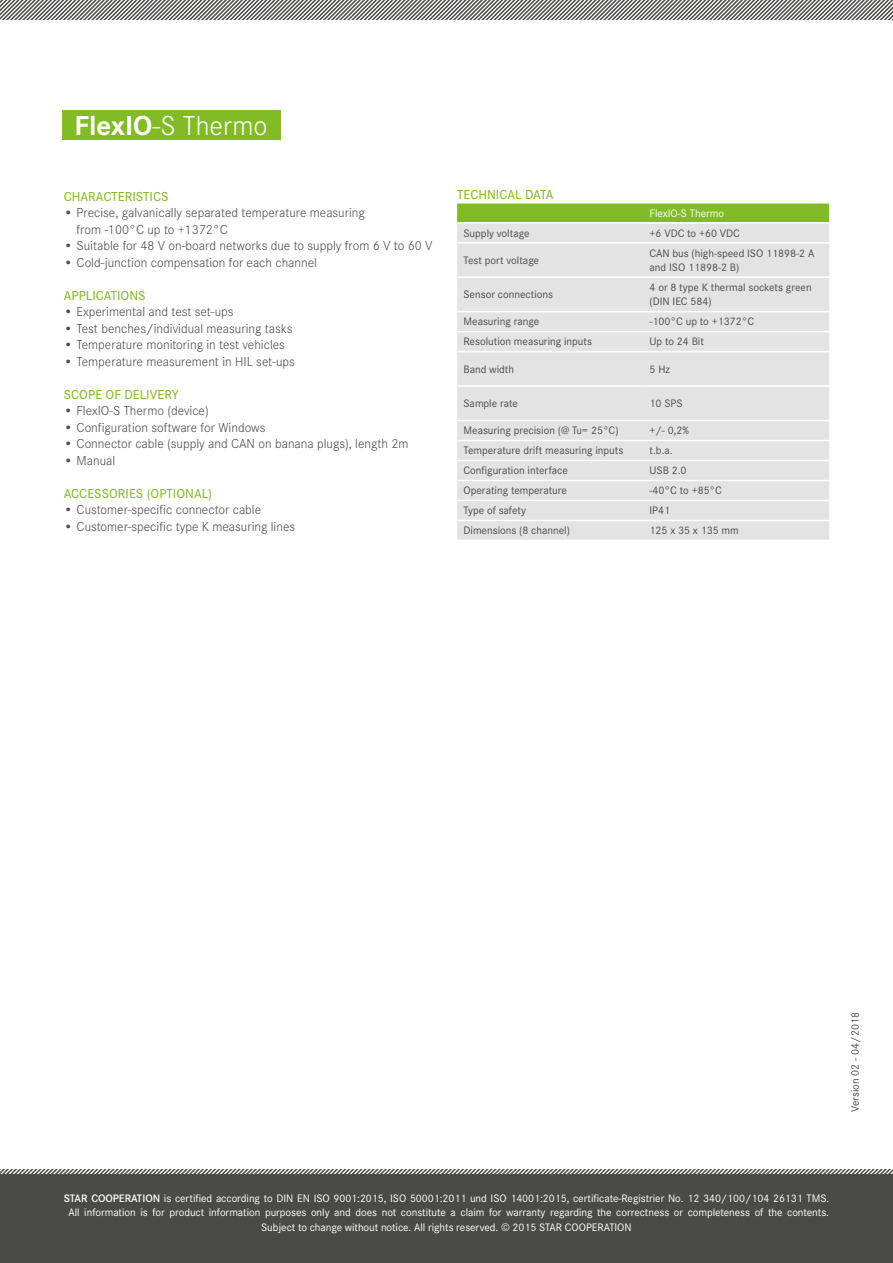
<style>
.page{position:relative;width:893px;height:1263px;background:#fff}
.page>*{position:absolute;margin:0;border:0;box-sizing:border-box;transform-origin:0 0}
.t1{font:300 28.5px "Corporate S";color:#fff}
.t2{font:300 13.5px/16.5px "Corporate S";color:#4a4a49}
.Headlines{font:500 13.5px "Corporate S";color:#83bb26}
.Fließtext{font:500 13.5px "Corporate S";color:#83bb26}
.Tabelle{font:11.25px/14.2px "Corporate S";color:#4a4a49}
.Tabelle-2{font:11.25px/14.2px "Corporate S";letter-spacing:-.005em;color:#fff;text-align:center}
.s1{font-weight:700}
.s2{font-weight:600}
</style>
<div class="page">
<div style="left:0;top:1181px;width:893px;height:82px;background:#4a4a49"></div>
<svg style="left:0;top:1169px;width:893px;height:12px;background:#6c6c6b"></svg>
<svg style="left:0;top:0;width:893px;height:20px"></svg>
<div style="left:63px;top:110px;width:218px;height:30px;background:#83bb26"></div>
<div style="left:457px;top:204px;width:372px;height:18px;background:#83bb26"></div>
<div style="left:457px;top:224px;width:372px;height:316px;background:#e3e3e3"></div>
<hr style="left:457px;top:242px;width:186px;height:2px;background:#fff">
<hr style="left:643px;top:242px;width:186px;height:2px;background:#fff">
<hr style="left:457px;top:276px;width:186px;height:2px;background:#fff">
<hr style="left:643px;top:276px;width:186px;height:2px;background:#fff">
<hr style="left:457px;top:311px;width:186px;height:1px;background:#fff">
<hr style="left:643px;top:311px;width:186px;height:1px;background:#fff">
<hr style="left:457px;top:331px;width:186px;height:1px;background:#fff">
<hr style="left:643px;top:331px;width:186px;height:1px;background:#fff">
<hr style="left:457px;top:351px;width:186px;height:1px;background:#fff">
<hr style="left:643px;top:351px;width:186px;height:1px;background:#fff">
<hr style="left:457px;top:385px;width:186px;height:2px;background:#fff">
<hr style="left:643px;top:385px;width:186px;height:2px;background:#fff">
<hr style="left:457px;top:420px;width:186px;height:1px;background:#fff">
<hr style="left:643px;top:420px;width:186px;height:1px;background:#fff">
<hr style="left:457px;top:440px;width:186px;height:1px;background:#fff">
<hr style="left:643px;top:440px;width:186px;height:1px;background:#fff">
<hr style="left:457px;top:460px;width:186px;height:1px;background:#fff">
<hr style="left:643px;top:460px;width:186px;height:1px;background:#fff">
<hr style="left:457px;top:480px;width:186px;height:1px;background:#fff">
<hr style="left:643px;top:480px;width:186px;height:1px;background:#fff">
<hr style="left:457px;top:500px;width:186px;height:1px;background:#fff">
<hr style="left:643px;top:500px;width:186px;height:1px;background:#fff">
<hr style="left:457px;top:520px;width:186px;height:1px;background:#fff">
<hr style="left:643px;top:520px;width:186px;height:1px;background:#fff">
<p class="t1" style="left:74px;top:109px;width:195px"><span class="s1">FlexIO</span>-S Thermo</p>
<p class="Headlines" style="left:64px;top:188px;width:106px">CHARACTERISTICS</p>
<p class="t2" style="left:77px;top:204px;width:290px;text-indent:-13px">• Precise, galvanically separated temperature measuring from -100°C up to +1372°C</p>
<p class="t2" style="left:64px;top:237px;width:370px">• Suitable for 48 V on-board networks due to supply from 6 V to 60 V</p>
<p class="t2" style="left:64px;top:254px;width:255px">• Cold-junction compensation for each channel</p>
<p class="Headlines" style="left:64px;top:287px;width:83px">APPLICATIONS</p>
<p class="t2" style="left:64px;top:303px;width:171px">• Experimental and test set-ups</p>
<p class="t2" style="left:64px;top:320px;width:230px">• Test benches/individual measuring tasks</p>
<p class="t2" style="left:64px;top:336px;width:223px">• Temperature monitoring in test vehicles</p>
<p class="t2" style="left:64px;top:353px;width:233px">• Temperature measurement in HIL set-ups</p>
<p class="Fließtext" style="left:64px;top:386px;width:116px">SCOPE OF DELIVERY</p>
<p class="t2" style="left:64px;top:402px;width:146px">• FlexIO-S Thermo (device)</p>
<p class="t2" style="left:64px;top:419px;width:203px">• Configuration software for Windows</p>
<p class="t2" style="left:64px;top:435px;width:346px">• Connector cable (supply and CAN on banana plugs), length 2m</p>
<p class="t2" style="left:64px;top:452px;width:53px">• Manual</p>
<p class="Headlines" style="left:64px;top:485px;width:150px">ACCESSORIES (OPTIONAL)</p>
<p class="t2" style="left:64px;top:501px;width:199px">• Customer-specific connector cable</p>
<p class="t2" style="left:64px;top:518px;width:233px">• Customer-specific type K measuring lines</p>
<p class="Headlines" style="left:457px;top:187px;width:98px">TECHNICAL DATA</p>
<p class="Tabelle-2" style="left:649px;top:206px;width:76px">FlexIO-S Thermo</p>
<p class="Tabelle" style="left:463px;top:226px;width:67px">Supply voltage</p>
<p class="Tabelle" style="left:649px;top:226px;width:92px">+6 VDC to +60 VDC</p>
<p class="Tabelle" style="left:463px;top:253px;width:77px">Test port voltage</p>
<p class="Tabelle" style="left:649px;top:246px;width:166px">CAN bus (high-speed ISO 11898-2 A and ISO 11898-2 B)</p>
<p class="Tabelle" style="left:463px;top:287px;width:91px">Sensor connections</p>
<p class="Tabelle" style="left:649px;top:280px;width:164px">4 or 8 type K thermal sockets green (DIN IEC 584)</p>
<p class="Tabelle" style="left:463px;top:315px;width:77px">Measuring range</p>
<p class="Tabelle" style="left:649px;top:315px;width:106px">-100°C up to +1372°C</p>
<p class="Tabelle" style="left:463px;top:335px;width:130px">Resolution measuring inputs</p>
<p class="Tabelle" style="left:649px;top:335px;width:56px">Up to 24 Bit</p>
<p class="Tabelle" style="left:463px;top:362px;width:52px">Band width</p>
<p class="Tabelle" style="left:649px;top:362px;width:22px">5 Hz</p>
<p class="Tabelle" style="left:463px;top:396px;width:56px">Sample rate</p>
<p class="Tabelle" style="left:649px;top:396px;width:35px">10 SPS</p>
<p class="Tabelle" style="left:463px;top:423px;width:157px">Measuring precision (@ Tu= 25°C)</p>
<p class="Tabelle" style="left:649px;top:423px;width:41px">+/- 0,2%</p>
<p class="Tabelle" style="left:463px;top:443px;width:161px">Temperature drift measuring inputs</p>
<p class="Tabelle" style="left:649px;top:443px;width:25px">t.b.a.</p>
<p class="Tabelle" style="left:463px;top:463px;width:106px">Configuration interface</p>
<p class="Tabelle" style="left:649px;top:463px;width:39px">USB 2.0</p>
<p class="Tabelle" style="left:463px;top:483px;width:105px">Operating temperature</p>
<p class="Tabelle" style="left:649px;top:483px;width:74px">-40°C to +85°C</p>
<p class="Tabelle" style="left:463px;top:503px;width:64px">Type of safety</p>
<p class="Tabelle" style="left:649px;top:503px;width:22px">IP41</p>
<p class="Tabelle" style="left:463px;top:523px;width:108px">Dimensions (8 channel)</p>
<p class="Tabelle" style="left:649px;top:523px;width:91px">125 x 35 x 135 mm</p>
<p class="Tabelle" style="left:848px;top:1112px;width:101px;rotate:-90deg">Version 02 - 04/2018</p>
<p class="Tabelle-2" style="left:64px;top:1191px;width:767px"><span class="s2">STAR COOPERATION</span> is certified according to DIN EN ISO 9001:2015, ISO 50001:2011 und ISO 14001:2015, certificate-Registrier No. 12 340/100/104 26131 TMS.<br>All information is for product information purposes only and does not constitute a claim for warranty regarding the correctness or completeness of the contents.<br>Subject to change without notice. All rights reserved. © 2015 STAR COOPERATION</p>
</div>
